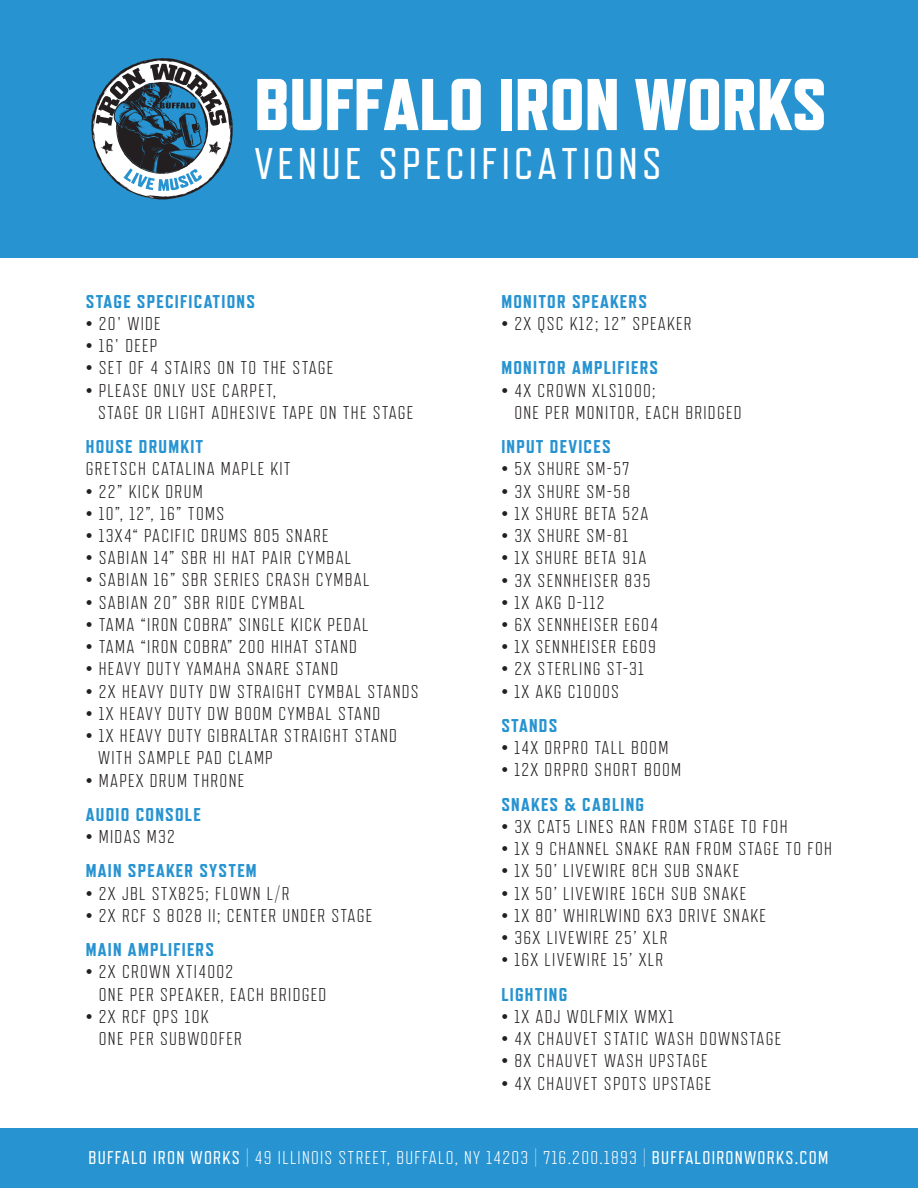
<style>
.page{position:relative;width:918px;height:1188px;background:#fff}
.page>*{position:absolute;margin:0;border:0;box-sizing:border-box;transform-origin:0 0}
.t1{font:800 73.05px "Refrigerator Deluxe";color:#fff}
.t2{font:44.4px "Refrigerator Deluxe";letter-spacing:.095em;color:#fff}
.t3{font:300 18.6px/22.2px "Refrigerator Deluxe";letter-spacing:.07em;color:#231f20}
.t4{font:800 18.6px "Refrigerator Deluxe";letter-spacing:.07em;color:#2793d1}
.t5{font:300 18.45px "Refrigerator Deluxe";letter-spacing:.07em;color:#fff}
.s1{font-weight:400}
</style>
<div class="page">
<div style="left:0;top:1128px;width:918px;height:60px;background:#2793d1"></div>
<div style="left:0;top:0;width:918px;height:258px;background:#2793d1"></div>
<svg style="left:91px;top:58px;width:142px;height:142px"></svg>
<h1 class="t1" style="left:254px;top:61px;width:574px">BUFFALO IRON WORKS</h1>
<h2 class="t2" style="left:254px;top:140px;width:409px">VENUE SPECIFICATIONS</h2>
<p class="t4" style="left:86px;top:291px;width:171px">STAGE SPECIFICATIONS</p>
<p class="t3" style="left:86px;top:313px;width:76px">• 20' WIDE</p>
<p class="t3" style="left:86px;top:335px;width:73px">• 16' DEEP</p>
<p class="t3" style="left:86px;top:357px;width:249px">• SET OF 4 STAIRS ON TO THE STAGE</p>
<p class="t3" style="left:98px;top:379px;width:317px;text-indent:-12px">• PLEASE ONLY USE CARPET,<br>STAGE OR LIGHT ADHESIVE TAPE ON THE STAGE</p>
<p class="t4" style="left:86px;top:436px;width:119px">HOUSE DRUMKIT</p>
<p class="t3" style="left:86px;top:458px;width:206px">GRETSCH CATALINA MAPLE KIT</p>
<p class="t3" style="left:86px;top:480px;width:118px">• 22” KICK DRUM</p>
<p class="t3" style="left:86px;top:503px;width:140px">• 10”, 12”, 16” TOMS</p>
<p class="t3" style="left:86px;top:525px;width:244px">• 13X4“ PACIFIC DRUMS 805 SNARE</p>
<p class="t3" style="left:86px;top:547px;width:267px">• SABIAN 14” SBR HI HAT PAIR CYMBAL</p>
<p class="t3" style="left:86px;top:569px;width:285px">• SABIAN 16” SBR SERIES CRASH CYMBAL</p>
<p class="t3" style="left:86px;top:592px;width:220px">• SABIAN 20” SBR RIDE CYMBAL</p>
<p class="t3" style="left:86px;top:614px;width:284px">• TAMA “IRON COBRA” SINGLE KICK PEDAL</p>
<p class="t3" style="left:86px;top:636px;width:273px">• TAMA “IRON COBRA” 200 HIHAT STAND</p>
<p class="t3" style="left:86px;top:658px;width:254px">• HEAVY DUTY YAMAHA SNARE STAND</p>
<p class="t3" style="left:86px;top:680px;width:334px">• 2X HEAVY DUTY DW STRAIGHT CYMBAL STANDS</p>
<p class="t3" style="left:86px;top:703px;width:296px">• 1X HEAVY DUTY DW BOOM CYMBAL STAND</p>
<p class="t3" style="left:98px;top:725px;width:300px;text-indent:-12px">• 1X HEAVY DUTY GIBRALTAR STRAIGHT STAND<br>WITH SAMPLE PAD CLAMP</p>
<p class="t3" style="left:86px;top:769px;width:160px">• MAPEX DRUM THRONE</p>
<p class="t4" style="left:86px;top:804px;width:116px">AUDIO CONSOLE</p>
<p class="t3" style="left:86px;top:826px;width:91px">• MIDAS M32</p>
<p class="t4" style="left:86px;top:860px;width:172px">MAIN SPEAKER SYSTEM</p>
<p class="t3" style="left:86px;top:882px;width:205px">• 2X JBL STX825; FLOWN L/R</p>
<p class="t3" style="left:86px;top:905px;width:288px">• 2X RCF S 8028 II; CENTER UNDER STAGE</p>
<p class="t4" style="left:86px;top:939px;width:130px">MAIN AMPLIFIERS</p>
<p class="t3" style="left:99px;top:961px;width:229px;text-indent:-13px">• 2X CROWN XTI4002<br>ONE PER SPEAKER, EACH BRIDGED</p>
<p class="t3" style="left:99px;top:1006px;width:145px;text-indent:-13px">• 2X RCF QPS 10K<br>ONE PER SUBWOOFER</p>
<p class="t4" style="left:501px;top:291px;width:147px">MONITOR SPEAKERS</p>
<p class="t3" style="left:501px;top:313px;width:192px">• 2X QSC K12; 12” SPEAKER</p>
<p class="t4" style="left:501px;top:357px;width:158px">MONITOR AMPLIFIERS</p>
<p class="t3" style="left:514px;top:379px;width:229px;text-indent:-13px">• 4X CROWN XLS1000;<br>ONE PER MONITOR, EACH BRIDGED</p>
<p class="t4" style="left:501px;top:436px;width:111px">INPUT DEVICES</p>
<p class="t3" style="left:501px;top:458px;width:130px">• 5X SHURE SM-57</p>
<p class="t3" style="left:501px;top:480px;width:130px">• 3X SHURE SM-58</p>
<p class="t3" style="left:501px;top:503px;width:149px">• 1X SHURE BETA 52A</p>
<p class="t3" style="left:501px;top:525px;width:128px">• 3X SHURE SM-81</p>
<p class="t3" style="left:501px;top:547px;width:147px">• 1X SHURE BETA 91A</p>
<p class="t3" style="left:501px;top:569px;width:151px">• 3X SENNHEISER 835</p>
<p class="t3" style="left:501px;top:592px;width:105px">• 1X AKG D-112</p>
<p class="t3" style="left:501px;top:614px;width:158px">• 6X SENNHEISER E604</p>
<p class="t3" style="left:501px;top:636px;width:156px">• 1X SENNHEISER E609</p>
<p class="t3" style="left:501px;top:658px;width:144px">• 2X STERLING ST-31</p>
<p class="t3" style="left:501px;top:681px;width:119px">• 1X AKG C1000S</p>
<p class="t4" style="left:501px;top:715px;width:58px">STANDS</p>
<p class="t3" style="left:501px;top:737px;width:168px">• 14X DRPRO TALL BOOM</p>
<p class="t3" style="left:501px;top:759px;width:181px">• 12X DRPRO SHORT BOOM</p>
<p class="t4" style="left:501px;top:794px;width:144px">SNAKES &amp; CABLING</p>
<p class="t3" style="left:501px;top:816px;width:288px">• 3X CAT5 LINES RAN FROM STAGE TO FOH</p>
<p class="t3" style="left:501px;top:838px;width:332px">• 1X 9 CHANNEL SNAKE RAN FROM STAGE TO FOH</p>
<p class="t3" style="left:501px;top:860px;width:239px">• 1X 50’ LIVEWIRE 8CH SUB SNAKE</p>
<p class="t3" style="left:501px;top:882px;width:246px">• 1X 50’ LIVEWIRE 16CH SUB SNAKE</p>
<p class="t3" style="left:501px;top:905px;width:266px">• 1X 80’ WHIRLWIND 6X3 DRIVE SNAKE</p>
<p class="t3" style="left:501px;top:927px;width:168px">• 36X LIVEWIRE 25’ XLR</p>
<p class="t3" style="left:501px;top:949px;width:163px">• 16X LIVEWIRE 15’ XLR</p>
<p class="t4" style="left:501px;top:983px;width:68px">LIGHTING</p>
<p class="t3" style="left:501px;top:1006px;width:174px">• 1X ADJ WOLFMIX WMX1</p>
<p class="t3" style="left:501px;top:1028px;width:281px">• 4X CHAUVET STATIC WASH DOWNSTAGE</p>
<p class="t3" style="left:501px;top:1050px;width:208px">• 8X CHAUVET WASH UPSTAGE</p>
<p class="t3" style="left:501px;top:1072px;width:211px">• 4X CHAUVET SPOTS UPSTAGE</p>
<p class="t5" style="left:88px;top:1147px;width:741px"><span class="s1">BUFFALO IRON WORKS</span> | 49 ILLINOIS STREET, BUFFALO, NY 14203 | 716.200.1893 | <span class="s1">BUFFALOIRONWORKS.COM</span></p>
</div>
